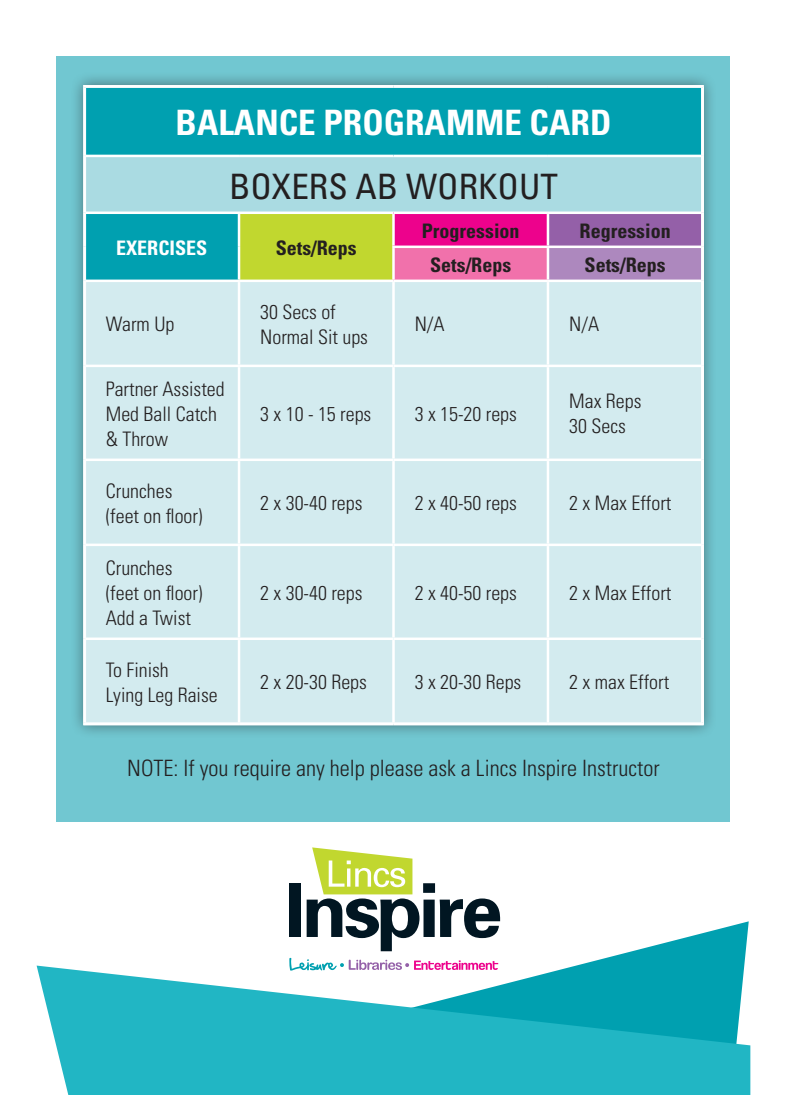
<style>
.page{position:relative;width:787px;height:1095px;background:#fff}
.page>*{position:absolute;margin:0;border:0;box-sizing:border-box;transform-origin:0 0}
.t1{font:700 condensed 35px "Univers";color:#fff}
.t2{font:condensed 35px "Univers";color:#231f20}
.t3{font:300 condensed 22.5px "Univers";color:#231f20}
.t4{font:300 condensed 20px/25px "Univers";color:#231f20}
.t5{font:700 condensed 20px "Univers";color:#231f20}
.t6{font:700 condensed 20px "Univers";color:#fff}
</style>
<div class="page">
<svg style="left:290px;top:921px;width:458px;height:44px"></svg>
<svg style="left:37px;top:965px;width:713px;height:130px;background:#3abcc8"></svg>
<div style="left:57px;top:57px;width:673px;height:765px;background:#71c7d1"></div>
<div style="left:70px;top:71px;width:647px;height:668px;background:#231f20;opacity:.5"></div>
<div style="left:85px;top:86px;width:617px;height:70px;background:#00a0b0"></div>
<div style="left:85px;top:156px;width:617px;height:57px;background:#aadbe2"></div>
<div style="left:85px;top:213px;width:154px;height:68px;background:#00a0b0"></div>
<div style="left:239px;top:213px;width:154px;height:68px;background:#c1d72f"></div>
<div style="left:393px;top:213px;width:155px;height:34px;background:#ed028c"></div>
<div style="left:548px;top:213px;width:154px;height:34px;background:#9460a8"></div>
<div style="left:393px;top:247px;width:155px;height:34px;background:#f171ab"></div>
<div style="left:548px;top:247px;width:154px;height:34px;background:#ad88be"></div>
<div style="left:86px;top:282px;width:615px;height:441px;background:#d3ebef"></div>
<hr style="left:83px;top:85px;width:156px;height:3px;background:#fff">
<hr style="left:239px;top:85px;width:154px;height:3px;background:#fff">
<hr style="left:393px;top:85px;width:155px;height:3px;background:#fff">
<hr style="left:548px;top:85px;width:155px;height:3px;background:#fff">
<hr style="left:701px;top:88px;width:2px;height:68px;background:#fff">
<hr style="left:701px;top:156px;width:2px;height:57px;background:#fff">
<hr style="left:701px;top:213px;width:2px;height:34px;background:#fff">
<hr style="left:701px;top:247px;width:2px;height:34px;background:#fff">
<hr style="left:701px;top:281px;width:2px;height:85px;background:#fff">
<hr style="left:701px;top:366px;width:2px;height:94px;background:#fff">
<hr style="left:701px;top:460px;width:2px;height:85px;background:#fff">
<hr style="left:701px;top:545px;width:2px;height:94px;background:#fff">
<hr style="left:701px;top:639px;width:2px;height:84px;background:#fff">
<hr style="left:548px;top:723px;width:155px;height:2px;background:#fff">
<hr style="left:83px;top:86px;width:2px;height:70px;background:#fff">
<hr style="left:85px;top:88px;width:1px;height:68px;background:#fff">
<hr style="left:703px;top:86px;width:1px;height:70px;background:#fff">
<hr style="left:83px;top:156px;width:2px;height:57px;background:#fff">
<hr style="left:85px;top:156px;width:1px;height:57px;background:#fff">
<hr style="left:703px;top:156px;width:1px;height:57px;background:#fff">
<hr style="left:83px;top:213px;width:2px;height:34px;background:#fff">
<hr style="left:85px;top:213px;width:1px;height:34px;background:#fff">
<hr style="left:703px;top:213px;width:1px;height:34px;background:#fff">
<hr style="left:83px;top:247px;width:2px;height:34px;background:#fff">
<hr style="left:85px;top:247px;width:1px;height:34px;background:#fff">
<hr style="left:703px;top:247px;width:1px;height:34px;background:#fff">
<hr style="left:83px;top:281px;width:2px;height:85px;background:#fff">
<hr style="left:85px;top:281px;width:1px;height:85px;background:#fff">
<hr style="left:703px;top:281px;width:1px;height:85px;background:#fff">
<hr style="left:83px;top:366px;width:2px;height:94px;background:#fff">
<hr style="left:85px;top:366px;width:1px;height:94px;background:#fff">
<hr style="left:703px;top:366px;width:1px;height:94px;background:#fff">
<hr style="left:83px;top:460px;width:2px;height:85px;background:#fff">
<hr style="left:85px;top:460px;width:1px;height:85px;background:#fff">
<hr style="left:703px;top:460px;width:1px;height:85px;background:#fff">
<hr style="left:83px;top:545px;width:2px;height:94px;background:#fff">
<hr style="left:85px;top:545px;width:1px;height:94px;background:#fff">
<hr style="left:703px;top:545px;width:1px;height:94px;background:#fff">
<hr style="left:83px;top:639px;width:2px;height:86px;background:#fff">
<hr style="left:85px;top:639px;width:1px;height:84px;background:#fff">
<hr style="left:703px;top:639px;width:1px;height:86px;background:#fff">
<hr style="left:85px;top:723px;width:154px;height:1px;background:#fff">
<hr style="left:83px;top:724px;width:156px;height:1px;background:#fff">
<hr style="left:239px;top:723px;width:154px;height:1px;background:#fff">
<hr style="left:239px;top:724px;width:154px;height:1px;background:#fff">
<hr style="left:393px;top:723px;width:155px;height:1px;background:#fff">
<hr style="left:393px;top:724px;width:155px;height:1px;background:#fff">
<hr style="left:86px;top:155px;width:153px;height:2px;background:#fff">
<hr style="left:239px;top:155px;width:154px;height:2px;background:#fff">
<hr style="left:393px;top:155px;width:155px;height:2px;background:#fff">
<hr style="left:548px;top:155px;width:153px;height:2px;background:#fff">
<hr style="left:86px;top:212px;width:153px;height:2px;background:#fff">
<hr style="left:239px;top:212px;width:154px;height:2px;background:#fff">
<hr style="left:238px;top:214px;width:2px;height:33px;background:#fff">
<hr style="left:393px;top:212px;width:155px;height:2px;background:#fff">
<hr style="left:392px;top:214px;width:3px;height:32px;background:#fff">
<hr style="left:548px;top:212px;width:153px;height:2px;background:#fff">
<hr style="left:546px;top:214px;width:3px;height:32px;background:#fff">
<hr style="left:238px;top:247px;width:2px;height:33px;background:#fff">
<hr style="left:392px;top:246px;width:156px;height:2px;background:#fff">
<hr style="left:392px;top:248px;width:3px;height:32px;background:#fff">
<hr style="left:548px;top:246px;width:153px;height:2px;background:#fff">
<hr style="left:546px;top:248px;width:3px;height:32px;background:#fff">
<hr style="left:86px;top:280px;width:153px;height:2px;background:#fff">
<hr style="left:239px;top:280px;width:154px;height:2px;background:#fff">
<hr style="left:238px;top:282px;width:2px;height:83px;background:#fff">
<hr style="left:393px;top:280px;width:155px;height:2px;background:#fff">
<hr style="left:392px;top:282px;width:3px;height:83px;background:#fff">
<hr style="left:548px;top:280px;width:153px;height:2px;background:#fff">
<hr style="left:546px;top:282px;width:3px;height:83px;background:#fff">
<hr style="left:86px;top:365px;width:153px;height:2px;background:#fff">
<hr style="left:239px;top:365px;width:154px;height:2px;background:#fff">
<hr style="left:238px;top:367px;width:2px;height:92px;background:#fff">
<hr style="left:393px;top:365px;width:155px;height:2px;background:#fff">
<hr style="left:392px;top:367px;width:3px;height:92px;background:#fff">
<hr style="left:548px;top:365px;width:153px;height:2px;background:#fff">
<hr style="left:546px;top:367px;width:3px;height:92px;background:#fff">
<hr style="left:86px;top:459px;width:153px;height:2px;background:#fff">
<hr style="left:239px;top:459px;width:154px;height:2px;background:#fff">
<hr style="left:238px;top:461px;width:2px;height:83px;background:#fff">
<hr style="left:393px;top:459px;width:155px;height:2px;background:#fff">
<hr style="left:392px;top:461px;width:3px;height:83px;background:#fff">
<hr style="left:548px;top:459px;width:153px;height:2px;background:#fff">
<hr style="left:546px;top:461px;width:3px;height:83px;background:#fff">
<hr style="left:86px;top:544px;width:153px;height:2px;background:#fff">
<hr style="left:239px;top:544px;width:154px;height:2px;background:#fff">
<hr style="left:238px;top:546px;width:2px;height:91px;background:#fff">
<hr style="left:393px;top:544px;width:155px;height:2px;background:#fff">
<hr style="left:392px;top:546px;width:3px;height:91px;background:#fff">
<hr style="left:548px;top:544px;width:153px;height:2px;background:#fff">
<hr style="left:546px;top:546px;width:3px;height:91px;background:#fff">
<hr style="left:86px;top:637px;width:153px;height:3px;background:#fff">
<hr style="left:239px;top:637px;width:154px;height:3px;background:#fff">
<hr style="left:238px;top:640px;width:2px;height:83px;background:#fff">
<hr style="left:393px;top:637px;width:155px;height:3px;background:#fff">
<hr style="left:392px;top:640px;width:3px;height:83px;background:#fff">
<hr style="left:548px;top:637px;width:153px;height:3px;background:#fff">
<hr style="left:546px;top:640px;width:3px;height:83px;background:#fff">
<div style="left:289px;top:883px;width:12px;height:54px;background:#011622"></div>
<svg style="left:306px;top:847px;width:194px;height:104px"></svg>
<svg style="left:289px;top:958px;width:209px;height:13px"></svg>
<p class="t1" style="left:176px;top:101px;width:437px">BALANCE PROGRAMME CARD</p>
<p class="t2" style="left:229px;top:164px;width:330px">BOXERS AB WORKOUT</p>
<p class="t6" style="left:116px;top:235px;width:93px">EXERCISES</p>
<p class="t5" style="left:276px;top:235px;width:83px">Sets/Reps</p>
<p class="t4" style="left:106px;top:311px;width:70px">Warm Up</p>
<p class="t4" style="left:260px;top:299px;width:109px">30 Secs of<br>Normal Sit ups</p>
<p class="t5" style="left:422px;top:218px;width:99px">Progression</p>
<p class="t5" style="left:579px;top:218px;width:93px">Regression</p>
<p class="t5" style="left:430px;top:252px;width:83px">Sets/Reps</p>
<p class="t5" style="left:584px;top:252px;width:83px">Sets/Reps</p>
<p class="t4" style="left:415px;top:311px;width:31px">N/A</p>
<p class="t4" style="left:569px;top:311px;width:31px">N/A</p>
<p class="t4" style="left:106px;top:376px;width:120px">Partner Assisted<br>Med Ball Catch &amp; Throw</p>
<p class="t4" style="left:106px;top:478px;width:98px">Crunches (feet on floor)</p>
<p class="t4" style="left:106px;top:555px;width:98px">Crunches (feet on floor)<br>Add a Twist</p>
<p class="t4" style="left:106px;top:657px;width:113px">To Finish<br>Lying Leg Raise</p>
<p class="t4" style="left:260px;top:401px;width:113px">3 x 10 - 15 reps</p>
<p class="t4" style="left:415px;top:401px;width:104px">3 x 15-20 reps</p>
<p class="t4" style="left:569px;top:388px;width:74px">Max Reps<br>30 Secs</p>
<p class="t4" style="left:260px;top:490px;width:104px">2 x 30-40 reps</p>
<p class="t4" style="left:415px;top:490px;width:104px">2 x 40-50 reps</p>
<p class="t4" style="left:569px;top:490px;width:104px">2 x Max Effort</p>
<p class="t4" style="left:260px;top:580px;width:104px">2 x 30-40 reps</p>
<p class="t4" style="left:415px;top:580px;width:104px">2 x 40-50 reps</p>
<p class="t4" style="left:569px;top:580px;width:104px">2 x Max Effort</p>
<p class="t4" style="left:260px;top:669px;width:108px">2 x 20-30 Reps</p>
<p class="t4" style="left:415px;top:669px;width:108px">3 x 20-30 Reps</p>
<p class="t4" style="left:569px;top:669px;width:101px">2 x max Effort</p>
<p class="t3" style="left:127px;top:754px;width:534px">NOTE: If you require any help please ask a Lincs Inspire Instructor</p>
</div>
